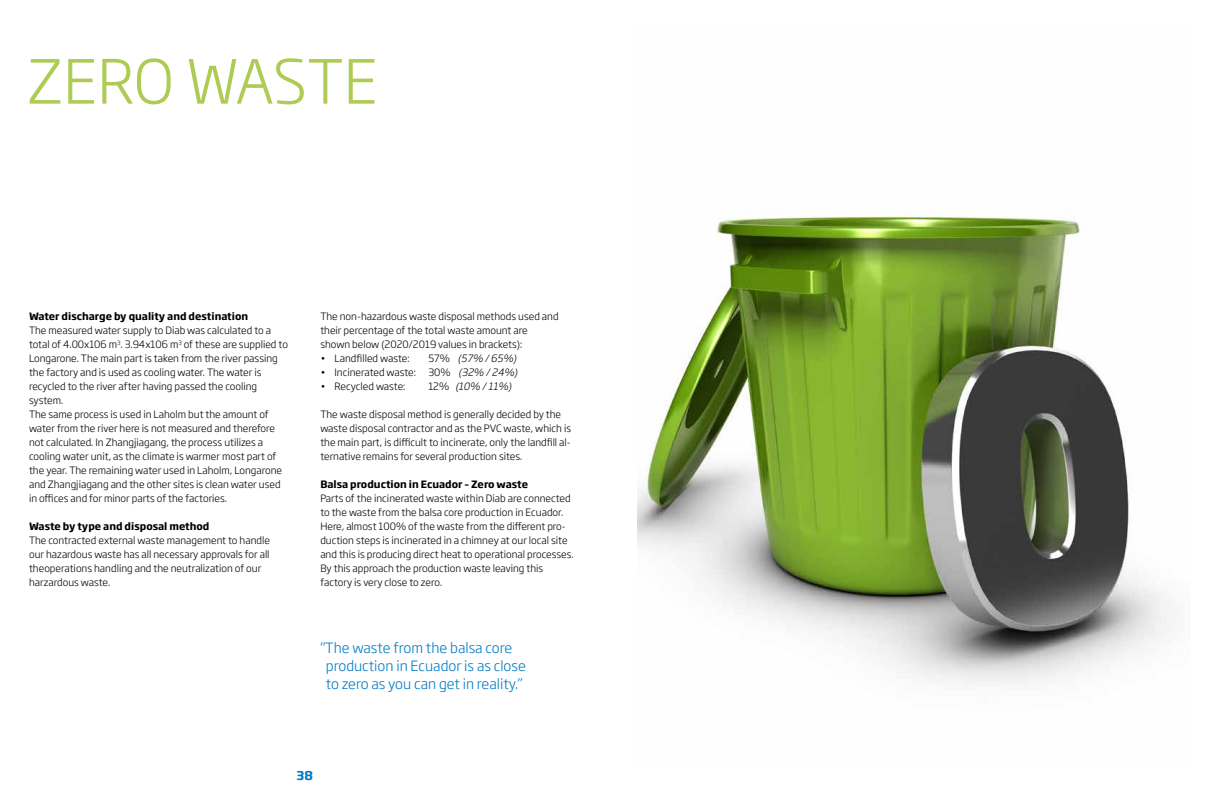
<style>
.page{position:relative;width:1219px;height:794px;background:#fff}
.page>*{position:absolute;margin:0;border:0;box-sizing:border-box;transform-origin:0 0}
.t1{font:300 60px "Soho Gothic Std";color:#aecc53}
.t2{font:300 14px/18px "Soho Gothic Std";color:#007bc4}
.t3{font:700 12px "Soho Gothic Std";color:#007bc4}
.t4{font:300 10px/14px "Soho Gothic Std";color:#000}
.t5{font:700 10px "Soho Gothic Std";color:#000}
.t6{font:italic 300 10px "Soho Gothic Std";color:#000}
.s1{font-style:normal}
.s2{font-style:italic}
</style>
<div class="page">
<img style="left:638px;top:213px;width:529px;height:470px">
<h1 class="t1" style="left:27px;top:44px;width:352px">ZERO WASTE</h1>
<p class="t5" style="left:29px;top:309px;width:221px">Water discharge by quality and destination</p>
<p class="t4" style="left:29px;top:323px;width:260px">The measured water supply to Diab was calculated to a total of 4.00x106 m<sup>3</sup>. 3.94x106 m<sup>3</sup> of these are supplied to Longarone. The main part is taken from the river passing the factory and is used as cooling water. The water is recycled to the river after having passed the cooling system.<br>The same process is used in Laholm but the amount of water from the river here is not measured and therefore not calculated. In Zhangjiagang, the process utilizes a cooling water unit, as the climate is warmer most part of the year. The remaining water used in Laholm, Longarone and Zhangjiagang and the other sites is clean water used in offices and for minor parts of the factories.</p>
<p class="t5" style="left:29px;top:519px;width:182px">Waste by type and disposal method</p>
<p class="t4" style="left:29px;top:533px;width:242px">The contracted external waste management to handle our hazardous waste has all necessary approvals for all theoperations handling and the neutralization of our harzardous waste.</p>
<p class="t4" style="left:320px;top:309px;width:240px">The non-hazardous waste disposal methods used and their percentage of the total waste amount are shown below (2020/2019 values in brackets):</p>
<p class="t4" style="left:320px;top:351px;width:91px">• Landfilled waste:</p>
<p class="t6" style="left:428px;top:352px;width:92px"><span class="s1">5 7 %</span> (57% /65%)</p>
<p class="t4" style="left:320px;top:365px;width:201px">• Incinerated waste: 30% <span class="s2">(32% /24%)</span></p>
<p class="t4" style="left:320px;top:379px;width:87px">• Recycled waste:</p>
<p class="t6" style="left:428px;top:380px;width:87px"><span class="s1">1 2 %</span> (10% /11%)</p>
<p class="t4" style="left:320px;top:407px;width:252px">The waste disposal method is generally decided by the waste disposal contractor and as the PVC waste, which is the main part, is difficult to incinerate, only the landfill al&shy;ternative remains for several production sites.</p>
<p class="t5" style="left:320px;top:477px;width:209px">Balsa production in Ecuador – Zero waste</p>
<p class="t4" style="left:320px;top:491px;width:255px">Parts of the incinerated waste within Diab are connected to the waste from the balsa core production in Ecuador.<br>Here, almost 100% of the waste from the different pro&shy;duction steps is incinerated in a chimney at our local site and this is producing direct heat to operational processes.<br>By this approach the production waste leaving this factory is very close to zero.</p>
<h2 class="t2" style="left:326px;top:639px;width:201px;text-indent:-6px">“The waste from the balsa core production in Ecuador is as close to zero as you can get in reality.”</h2>
<p class="t3" style="left:297px;top:767px;width:18px">38</p>
</div>
